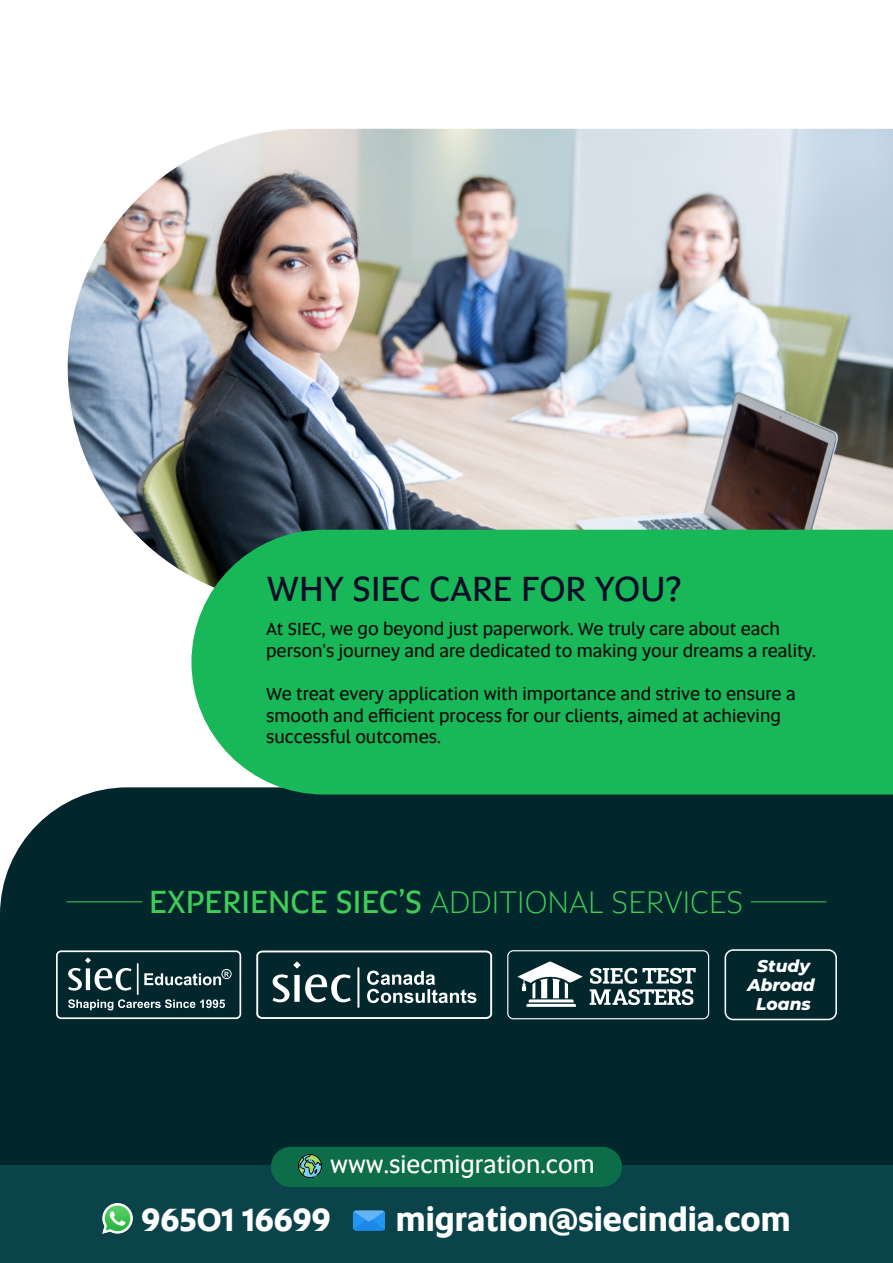
<style>
.page{position:relative;width:893px;height:1263px;background:#fff}
.page>*{position:absolute;margin:0;border:0;box-sizing:border-box;transform-origin:0 0}
.t1{font:36px "Altis Uni SA";color:#0d0d28}
.t2{font:300 33px "Altis Uni SA";color:#40cc57}
.t3{font:700 32.55px "Altis Uni SA";color:#fff}
.t4{font:24.6px "Altis Uni SA";color:#fff}
.t5{font:18px/21.6px "Altis Uni SA";color:#0c0c0c}
.t6{font:italic 100 16.95px/18.8px "Montserrat";color:#fff;text-align:center}
.s1{font-weight:400}
</style>
<div class="page">
<div style="left:0;top:787px;width:893px;height:379px;background:#01272d"></div>
<div style="left:0;top:1166px;width:893px;height:97px;background:#0a4349"></div>
<img style="left:354px;top:1210px;width:30px;height:21px">
<img style="left:102px;top:1204px;width:30px;height:29px">
<div style="left:271px;top:1147px;width:351px;height:40px;background:#0d6d48;border-radius:20px"></div>
<img style="left:298px;top:1155px;width:23px;height:23px">
<img style="left:68px;top:129px;width:825px;height:447px">
<div style="left:191px;top:530px;width:702px;height:264px;background:#18b758"></div>
<svg style="left:256px;top:950px;width:236px;height:69px;background:#2e4d52"></svg>
<svg style="left:56px;top:950px;width:185px;height:69px;background:#304f54"></svg>
<svg style="left:507px;top:950px;width:202px;height:69px"></svg>
<svg style="left:724px;top:949px;width:113px;height:71px;background:#11343a"></svg>
<hr style="left:751px;top:901px;width:75px;height:1px;background:#40cc57">
<hr style="left:67px;top:901px;width:75px;height:1px;background:#40cc57">
<h1 class="t1" style="left:267px;top:563px;width:416px">WHY SIEC CARE FOR YOU?</h1>
<p class="t5" style="left:266px;top:617px;width:552px">At SIEC, we go beyond just paperwork. We truly care about each person's journey and are dedicated to making your dreams a reality.</p>
<p class="t5" style="left:266px;top:682px;width:531px">We treat every application with importance and strive to ensure a smooth and efficient process for our clients, aimed at achieving successful outcomes.</p>
<h2 class="t2" style="left:149px;top:880px;width:595px"><span class="s1">EXPERIENCE SIEC’S</span> ADDITIONAL SERVICES</h2>
<h3 class="t4" style="left:330px;top:1146px;width:266px">www.siecmigration.com</h3>
<p class="t6" style="left:747px;top:956px;width:69px">Study<br>Abroad<br>Loans</p>
<h3 class="t3" style="left:141px;top:1195px;width:191px">96501 16699</h3>
<h3 class="t3" style="left:396px;top:1195px;width:396px">migration@siecindia.com</h3>
</div>
